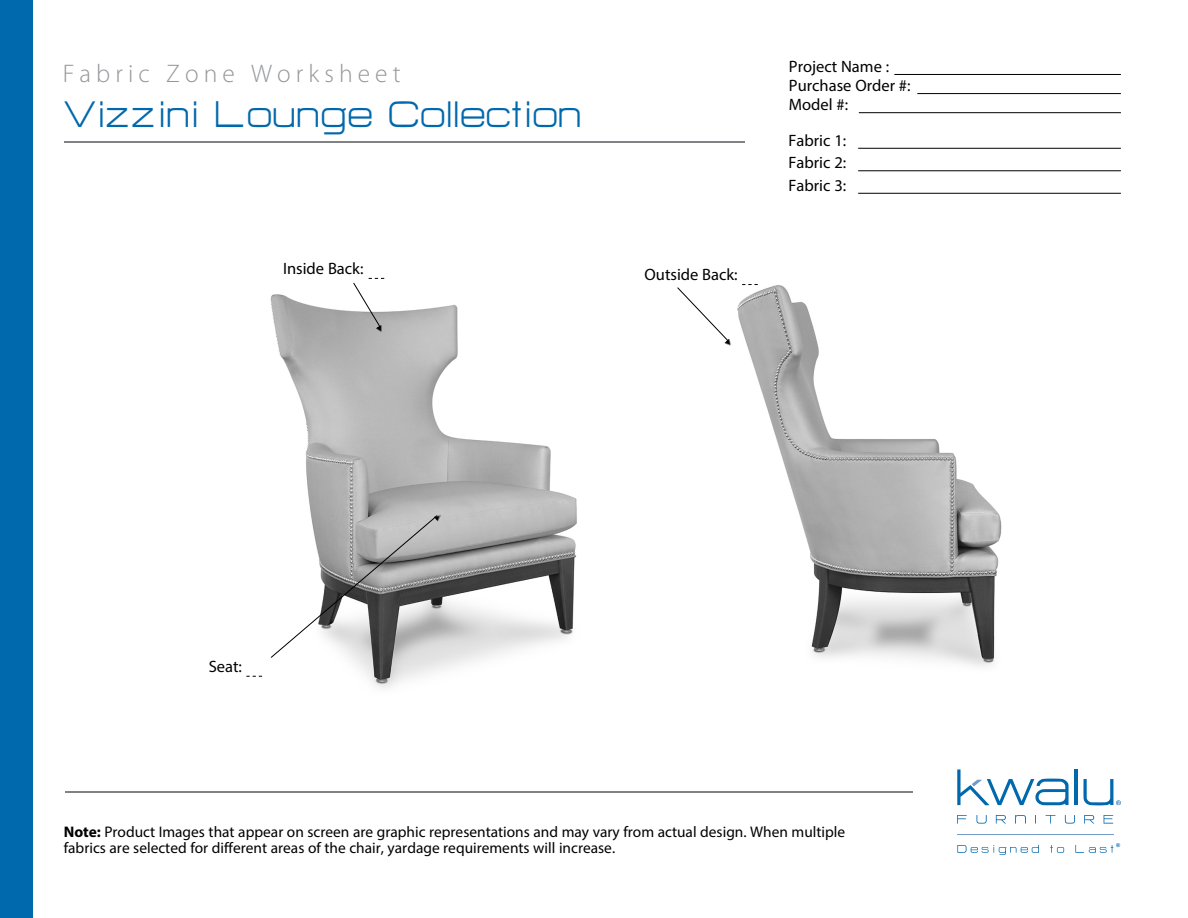
<style>
.page{position:relative;width:1188px;height:918px;background:#fff}
.page>*{position:absolute;margin:0;border:0;box-sizing:border-box;transform-origin:0 0}
.t1{font:45.6px "HURTMOLD";color:#0068ac}
.t2{font:300 25.5px "Myriad Pro";letter-spacing:.2em;color:#95979a}
.t3{font:16.5px/22.5px "Myriad Pro";color:#000}
.t4{font:15.3px/16.5px "Myriad Pro";color:#000}
.s1{font-weight:700}
</style>
<div class="page">
<svg style="left:957px;top:845px;width:82px;height:10px"></svg>
<svg style="left:1050px;top:845px;width:14px;height:8px"></svg>
<hr style="left:957px;top:834px;width:157px;height:1px;background:#729bc7">
<svg style="left:1075px;top:843px;width:45px;height:10px"></svg>
<hr style="left:1075px;top:769px;width:3px;height:36px;background:#0068ac">
<svg style="left:1083px;top:779px;width:38px;height:26px"></svg>
<svg style="left:957px;top:769px;width:112px;height:36px"></svg>
<svg style="left:957px;top:815px;width:10px;height:9px"></svg>
<svg style="left:977px;top:815px;width:10px;height:9px"></svg>
<svg style="left:996px;top:815px;width:10px;height:9px"></svg>
<svg style="left:1015px;top:815px;width:11px;height:9px"></svg>
<svg style="left:1046px;top:815px;width:9px;height:9px"></svg>
<svg style="left:1065px;top:815px;width:10px;height:9px"></svg>
<svg style="left:1084px;top:815px;width:10px;height:9px"></svg>
<svg style="left:1104px;top:815px;width:9px;height:9px"></svg>
<div style="left:0;top:0;width:32px;height:918px;background:#0068ac"></div>
<hr style="left:65px;top:791px;width:847px;height:2px;background:#818285">
<hr style="left:858px;top:193px;width:263px;height:1px;background:#000">
<hr style="left:859px;top:112px;width:262px;height:1px;background:#000">
<hr style="left:917px;top:93px;width:204px;height:1px;background:#000">
<hr style="left:894px;top:74px;width:227px;height:1px;background:#000">
<hr style="left:858px;top:148px;width:263px;height:1px;background:#000">
<hr style="left:858px;top:170px;width:263px;height:1px;background:#000">
<img style="left:740px;top:285px;width:262px;height:382px">
<img style="left:246px;top:294px;width:331px;height:394px">
<img style="left:724px;top:302px;width:48px;height:78px">
<img style="left:335px;top:298px;width:95px;height:60px">
<svg style="left:677px;top:287px;width:52px;height:55px"></svg>
<img style="left:399px;top:472px;width:74px;height:85px">
<svg style="left:270px;top:515px;width:168px;height:144px"></svg>
<hr style="left:65px;top:141px;width:680px;height:2px;background:#818285">
<svg style="left:353px;top:278px;width:31px;height:50px"></svg>
<svg style="left:246px;top:676px;width:16px;height:1px"></svg>
<svg style="left:742px;top:284px;width:16px;height:1px"></svg>
<h2 class="t2" style="left:63px;top:59px;width:339px">Fabric Zone Worksheet</h2>
<p class="t3" style="left:789px;top:55px;width:102px">Project Name :</p>
<p class="t3" style="left:789px;top:74px;width:123px">Purchase Order #:</p>
<h1 class="t1" style="left:65px;top:90px;width:520px">Vizzini Lounge Collection</h1>
<p class="t3" style="left:789px;top:93px;width:61px">Model #:</p>
<p class="t3" style="left:788px;top:129px;width:59px">Fabric 1:<br>Fabric 2:</p>
<p class="t3" style="left:788px;top:174px;width:59px">Fabric 3:</p>
<p class="t3" style="left:283px;top:257px;width:82px">Inside Back:</p>
<p class="t3" style="left:645px;top:263px;width:95px">Outside Back:</p>
<p class="t3" style="left:209px;top:655px;width:35px">Seat:</p>
<p class="t4" style="left:64px;top:823px;width:783px"><span class="s1">Note:</span> Product Images that appear on screen are graphic representations and may vary from actual design. When multiple fabrics are selected for different areas of the chair, yardage requirements will increase.</p>
</div>
